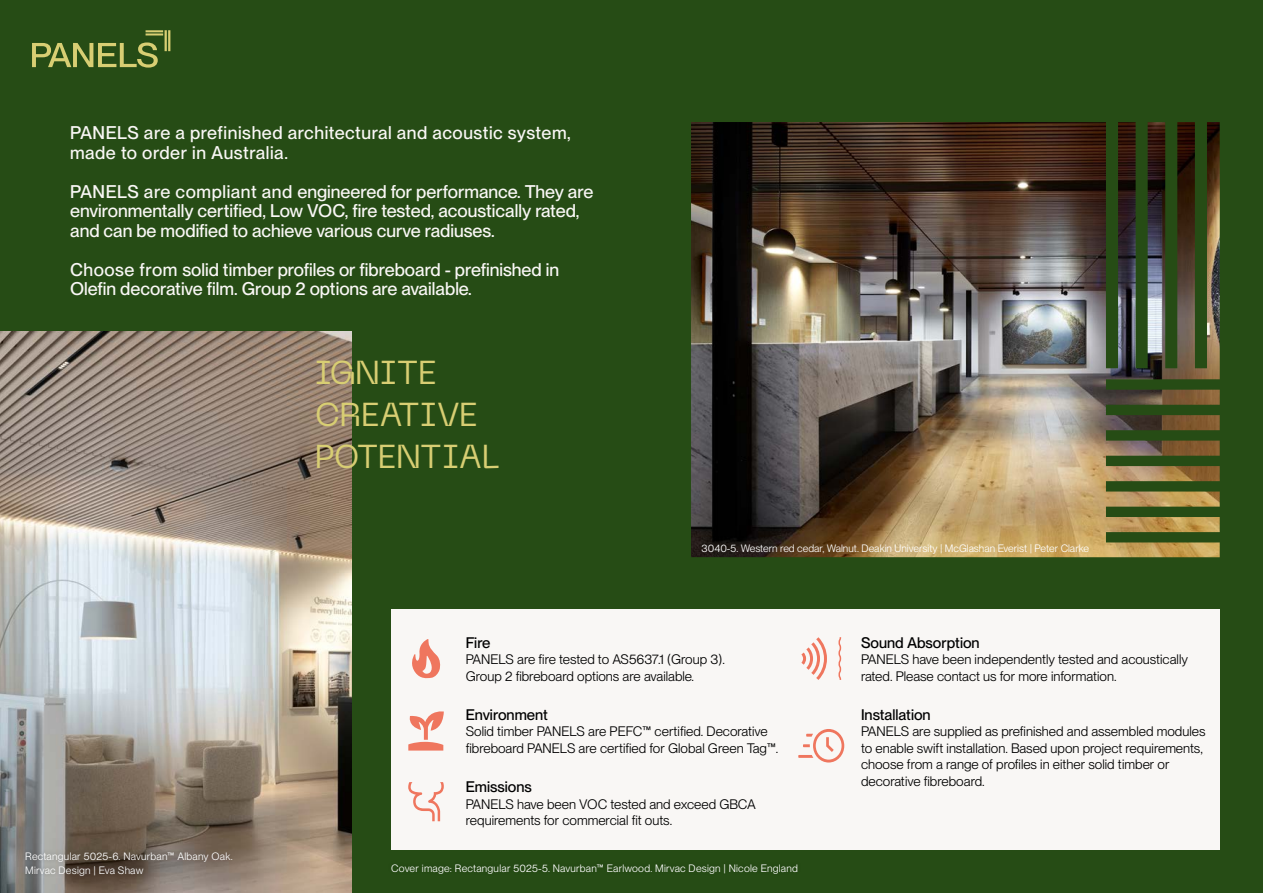
<style>
.page{position:relative;width:1263px;height:893px;background:#fff}
.page>*{position:absolute;margin:0;border:0;box-sizing:border-box;transform-origin:0 0}
.t1{font:33px "Neue Machina";letter-spacing:-.015em;color:#d8ce73}
.t2{font:500 18px/19.5px "PP Neue Montreal";color:#f9f7f5}
.t3{font:500 18px/19.5px "PP Neue Montreal";letter-spacing:.03em;color:#f9f7f5}
.Intro_Para{font:500 15px "PP Neue Montreal";color:#000}
.Intro_Para-2{font:13.5px/16.5px "PP Neue Montreal";color:#000}
.t4{font:10.5px/13.5px "PP Neue Montreal";letter-spacing:.01em;color:#fff}
</style>
<div class="page">
<div style="left:0;top:0;width:1263px;height:774px;background:#264c15"></div>
<div style="left:0;top:764px;width:1263px;height:129px;background:#264c15"></div>
<img style="left:691px;top:122px;width:529px;height:435px">
<img style="left:0;top:332px;width:351px;height:561px">
<div style="left:391px;top:609px;width:829px;height:241px;background:#f9f7f5"></div>
<svg style="left:798px;top:729px;width:46px;height:33px"></svg>
<svg style="left:412px;top:639px;width:29px;height:40px"></svg>
<svg style="left:408px;top:782px;width:36px;height:39px"></svg>
<svg style="left:408px;top:711px;width:36px;height:40px"></svg>
<svg style="left:801px;top:637px;width:26px;height:43px"></svg>
<svg style="left:838px;top:637px;width:4px;height:43px"></svg>
<svg style="left:146px;top:30px;width:17px;height:2px"></svg>
<hr style="left:146px;top:33px;width:17px;height:3px;background:#d8ce73">
<hr style="left:165px;top:30px;width:2px;height:21px;background:#d8ce73">
<hr style="left:168px;top:30px;width:2px;height:21px;background:#d8ce73">
<svg style="left:32px;top:42px;width:126px;height:26px"></svg>
<div style="left:21px;top:848px;width:215px;height:31px;background:#000;opacity:.2"></div>
<p class="t3" style="left:70px;top:123px;width:502px">PANELS are a prefinished architectural and acoustic system, made to order in Australia.</p>
<p class="t2" style="left:70px;top:182px;width:525px">PANELS are compliant and engineered for performance. They are environmentally certified, Low VOC, fire tested, acoustically rated, and can be modified to achieve various curve radiuses.</p>
<p class="t2" style="left:70px;top:260px;width:490px">Choose from solid timber profiles or fibreboard - prefinished in<br>Olefin decorative film. Group 2 options are available.</p>
<p class="t1" style="left:315px;top:351px;width:123px">IGNITE</p>
<p class="t1" style="left:315px;top:393px;width:165px">CREATIVE</p>
<p class="t1" style="left:315px;top:435px;width:186px">POTENTIAL</p>
<p class="t4" style="left:702px;top:542px;width:389px">3040-5. Western red cedar, Walnut. Deakin University | McGlashan Everist | Peter Clarke</p>
<p class="t4" style="left:25px;top:849px;width:209px">Rectangular 5025-6. Navurban™ Albany Oak.<br>Mirvac Design | Eva Shaw</p>
<p class="Intro_Para" style="left:466px;top:633px;width:26px">Fire</p>
<p class="Intro_Para-2" style="left:466px;top:651px;width:261px">PANELS are fire tested to AS5637.1 (Group 3).<br>Group 2 fibreboard options are available.</p>
<p class="Intro_Para" style="left:466px;top:706px;width:84px">Environment</p>
<p class="Intro_Para-2" style="left:466px;top:723px;width:314px">Solid timber PANELS are PEFC™ certified. Decorative fibreboard PANELS are certified for Global Green Tag™.</p>
<p class="Intro_Para" style="left:466px;top:778px;width:68px">Emissions</p>
<p class="Intro_Para-2" style="left:466px;top:796px;width:291px">PANELS have been VOC tested and exceed GBCA requirements for commercial fit outs.</p>
<p class="t4" style="left:391px;top:861px;width:408px">Cover image: Rectangular 5025-5. Navurban™ Earlwood. Mirvac Design | Nicole England</p>
<p class="Intro_Para" style="left:861px;top:633px;width:120px">Sound Absorption</p>
<p class="Intro_Para-2" style="left:861px;top:651px;width:328px">PANELS have been independently tested and acoustically rated. Please contact us for more information.</p>
<p class="Intro_Para" style="left:861px;top:706px;width:71px">Installation</p>
<p class="Intro_Para-2" style="left:861px;top:723px;width:346px">PANELS are supplied as prefinished and assembled modules to enable swift installation. Based upon project requirements, choose from a range of profiles in either solid timber or decorative fibreboard.</p>
</div>
